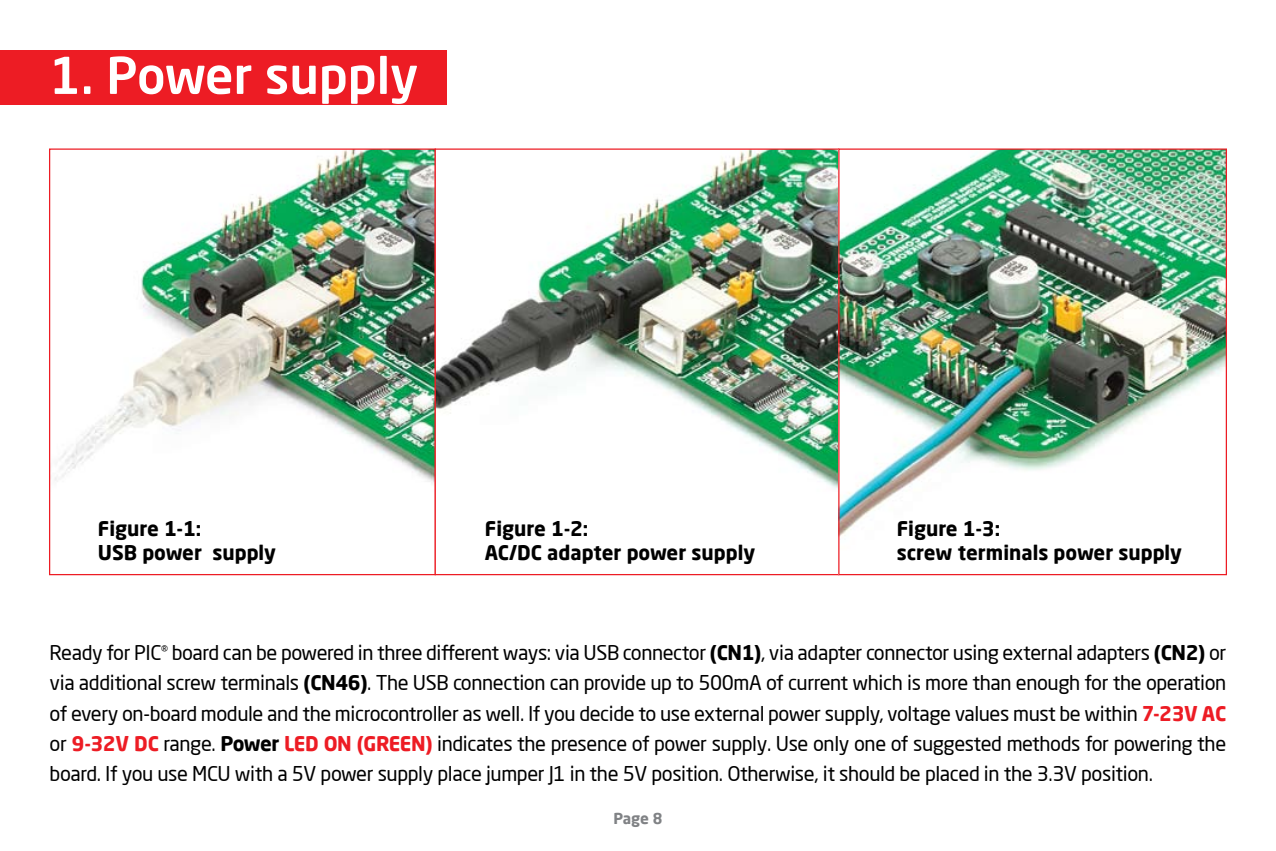
<style>
.page{position:relative;width:1276px;height:851px;background:#fff}
.page>*{position:absolute;margin:0;border:0;box-sizing:border-box;transform-origin:0 0}
.t1{font:500 50px "Neo Sans Pro";color:#fff}
.t2{font:20px/30px "Neo Sans Pro";letter-spacing:-.02em;color:#000;text-align:justify}
.t3{font:700 20px/24px "Neo Sans Pro";color:#000}
.t4{font:700 15px "Neo Sans Pro";color:#808285}
.s1{font-weight:700}
.s2{font-weight:700;color:#ed1c24}
</style>
<div class="page">
<div style="left:0;top:50px;width:447px;height:54px;background:#ed1c24"></div>
<img style="left:54px;top:150px;width:1171px;height:386px">
<h1 class="t1" style="left:49px;top:44px;width:370px">1. Power supply</h1>
<p class="t3" style="left:98px;top:515px;width:180px">Figure 1-1:<br>USB power supply</p>
<p class="t3" style="left:485px;top:515px;width:272px">Figure 1-2:<br>AC/DC adapter power supply</p>
<p class="t3" style="left:896px;top:515px;width:287px">Figure 1-3:<br>screw terminals power supply</p>
<p class="t2" style="left:50px;top:637px;width:1178px">Ready for PIC<sup>®</sup> board can be powered in three different ways: via USB connector <span class="s1">(CN1)</span>, via adapter connector using external adapters <span class="s1">(CN2)</span> or via additional screw terminals <span class="s1">(CN46)</span>. The USB connection can provide up to 500mA of current which is more than enough for the operation of every on-board module and the microcontroller as well. If you decide to use external power supply, voltage values must be within <span class="s2">7-23V AC </span>or <span class="s2">9-32V DC</span> range. <span class="s1">Power</span> <span class="s2">LED ON (GREEN)</span> indicates the presence of power supply. Use only one of suggested methods for powering the board. If you use MCU with a 5V power supply place jumper J1 in the 5V position. Otherwise, it should be placed in the 3.3V position.</p>
<p class="t4" style="left:613px;top:808px;width:51px">Page 8</p>
</div>
